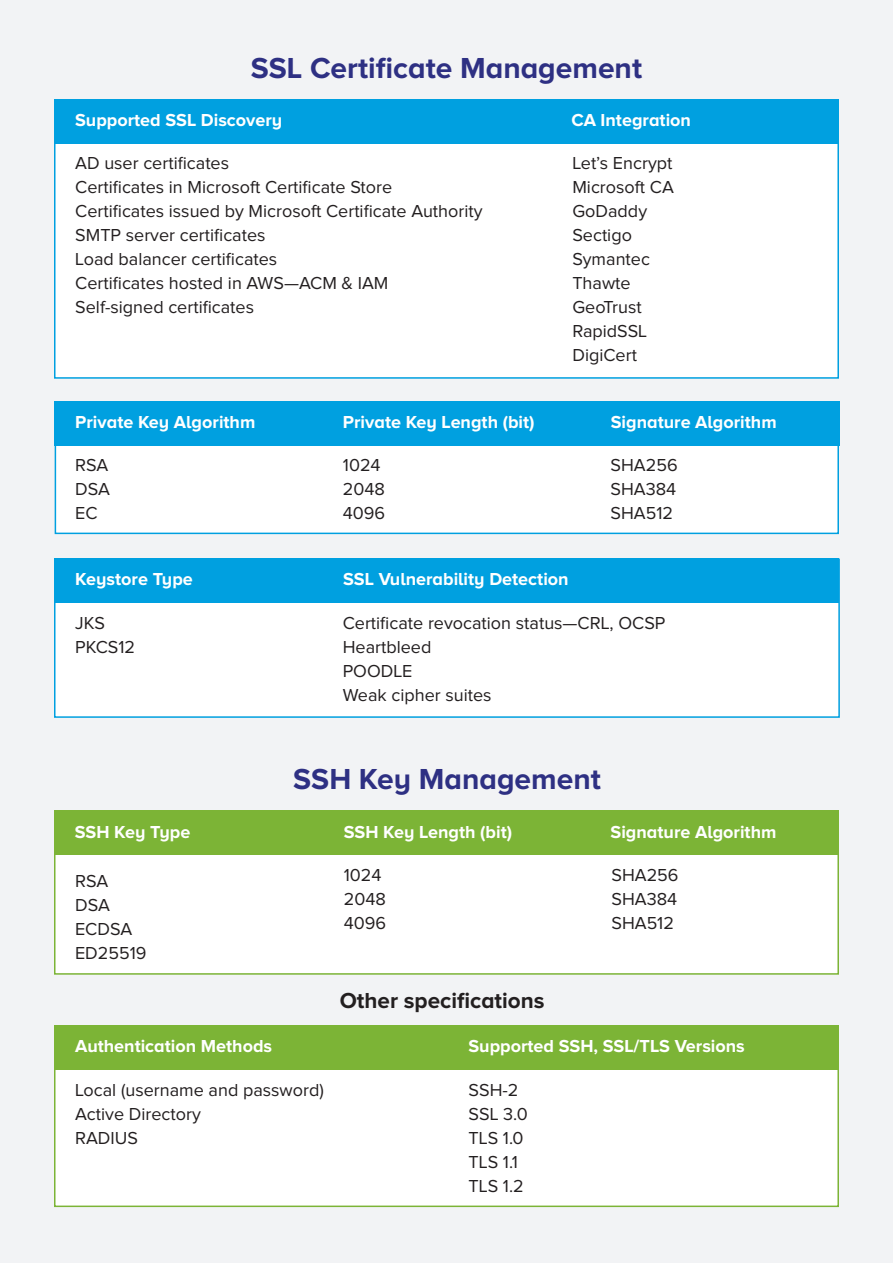
<style>
.page{position:relative;width:893px;height:1263px;background:#f2f3f5}
.page>*{position:absolute;margin:0;border:0;box-sizing:border-box;transform-origin:0 0}
.t1{font:700 30px "Proxima Nova A";color:#2e3083}
.t2{font:700 22.5px "Proxima Nova A";color:#231f20}
.t3{font:18px "Proxima Nova";color:#231f20}
.t4{font:700 18px "Proxima Nova A";color:#fff}
</style>
<div class="page">
<div style="left:54px;top:141px;width:785px;height:238px;background:#fff;border:2px solid #00a0e0"></div>
<div style="left:55px;top:402px;width:784px;height:132px;background:#fff;border:2px solid #00a0e0"></div>
<div style="left:54px;top:850px;width:785px;height:125px;background:#fff;border:2px solid #7cb436"></div>
<div style="left:54px;top:558px;width:786px;height:160px;background:#fff;border:2px solid #00a0e0"></div>
<div style="left:54px;top:1059px;width:785px;height:148px;background:#fff;border:2px solid #7cb436"></div>
<div style="left:54px;top:558px;width:785px;height:45px;background:#00a0e0"></div>
<div style="left:54px;top:401px;width:785px;height:44px;background:#00a0e0"></div>
<div style="left:54px;top:811px;width:785px;height:44px;background:#7cb436"></div>
<div style="left:54px;top:1025px;width:785px;height:45px;background:#7cb436"></div>
<div style="left:54px;top:99px;width:785px;height:45px;background:#00a0e0"></div>
<p class="t1" style="left:251px;top:51px;width:393px">SSL Certificate Management</p>
<p class="t4" style="left:75px;top:109px;width:209px">Supported SSL Discovery</p>
<p class="t4" style="left:571px;top:109px;width:121px">CA Integration</p>
<p class="t3" style="left:75px;top:155px;width:155px">AD user certificates</p>
<p class="t3" style="left:75px;top:179px;width:318px">Certificates in Microsoft Certificate Store</p>
<p class="t3" style="left:75px;top:203px;width:409px">Certificates issued by Microsoft Certificate Authority</p>
<p class="t3" style="left:75px;top:227px;width:192px">SMTP server certificates</p>
<p class="t3" style="left:75px;top:251px;width:204px">Load balancer certificates</p>
<p class="t3" style="left:75px;top:275px;width:315px">Certificates hosted in AWS—ACM &amp; IAM</p>
<p class="t3" style="left:75px;top:299px;width:180px">Self-signed certificates</p>
<p class="t4" style="left:75px;top:412px;width:182px">Private Key Algorithm</p>
<p class="t3" style="left:75px;top:457px;width:35px">RSA</p>
<p class="t3" style="left:75px;top:481px;width:36px">DSA</p>
<p class="t3" style="left:75px;top:505px;width:24px">EC</p>
<p class="t4" style="left:343px;top:412px;width:193px">Private Key Length (bit)</p>
<p class="t3" style="left:343px;top:457px;width:39px">1024</p>
<p class="t3" style="left:343px;top:481px;width:44px">2048</p>
<p class="t3" style="left:343px;top:505px;width:44px">4096</p>
<p class="t3" style="left:572px;top:155px;width:102px">Let’s Encrypt</p>
<p class="t3" style="left:572px;top:179px;width:103px">Microsoft CA</p>
<p class="t3" style="left:572px;top:203px;width:76px">GoDaddy</p>
<p class="t3" style="left:572px;top:227px;width:61px">Sectigo</p>
<p class="t3" style="left:572px;top:251px;width:79px">Symantec</p>
<p class="t3" style="left:572px;top:275px;width:60px">Thawte</p>
<p class="t3" style="left:572px;top:299px;width:71px">GeoTrust</p>
<p class="t3" style="left:572px;top:323px;width:76px">RapidSSL</p>
<p class="t3" style="left:572px;top:347px;width:66px">DigiCert</p>
<p class="t4" style="left:611px;top:412px;width:167px">Signature Algorithm</p>
<p class="t3" style="left:611px;top:457px;width:69px">SHA256</p>
<p class="t3" style="left:611px;top:481px;width:67px">SHA384</p>
<p class="t3" style="left:611px;top:505px;width:64px">SHA512</p>
<p class="t4" style="left:75px;top:569px;width:119px">Keystore Type</p>
<p class="t3" style="left:75px;top:614px;width:31px">JKS</p>
<p class="t3" style="left:75px;top:638px;width:61px">PKCS12</p>
<p class="t4" style="left:343px;top:569px;width:227px">SSL Vulnerability Detection</p>
<p class="t3" style="left:343px;top:614px;width:324px">Certificate revocation status—CRL, OCSP</p>
<p class="t3" style="left:343px;top:638px;width:90px">Heartbleed</p>
<p class="t3" style="left:343px;top:662px;width:71px">POODLE</p>
<p class="t3" style="left:343px;top:686px;width:150px">Weak cipher suites</p>
<p class="t4" style="left:75px;top:821px;width:117px">SSH Key Type</p>
<p class="t3" style="left:75px;top:873px;width:35px">RSA</p>
<p class="t3" style="left:75px;top:897px;width:36px">DSA</p>
<p class="t3" style="left:75px;top:921px;width:59px">ECDSA</p>
<p class="t3" style="left:75px;top:945px;width:73px">ED25519</p>
<p class="t4" style="left:75px;top:1036px;width:198px">Authentication Methods</p>
<p class="t1" style="left:293px;top:762px;width:309px">SSH Key Management</p>
<p class="t4" style="left:344px;top:821px;width:170px">SSH Key Length (bit)</p>
<p class="t3" style="left:344px;top:867px;width:39px">1024</p>
<p class="t3" style="left:344px;top:891px;width:44px">2048</p>
<p class="t3" style="left:344px;top:915px;width:44px">4096</p>
<p class="t4" style="left:611px;top:821px;width:167px">Signature Algorithm</p>
<p class="t3" style="left:611px;top:867px;width:69px">SHA256</p>
<p class="t3" style="left:611px;top:891px;width:67px">SHA384</p>
<p class="t3" style="left:611px;top:915px;width:64px">SHA512</p>
<p class="t2" style="left:340px;top:988px;width:206px">Other specifications</p>
<p class="t4" style="left:468px;top:1036px;width:278px">Supported SSH, SSL/TLS Versions</p>
<p class="t3" style="left:75px;top:1081px;width:250px">Local (username and password)</p>
<p class="t3" style="left:75px;top:1105px;width:127px">Active Directory</p>
<p class="t3" style="left:75px;top:1129px;width:64px">RADIUS</p>
<p class="t3" style="left:469px;top:1081px;width:51px">SSH-2</p>
<p class="t3" style="left:469px;top:1105px;width:61px">SSL 3.0</p>
<p class="t3" style="left:469px;top:1129px;width:57px">TLS 1.0</p>
<p class="t3" style="left:469px;top:1153px;width:51px">TLS 1.1</p>
<p class="t3" style="left:469px;top:1177px;width:57px">TLS 1.2</p>
</div>
